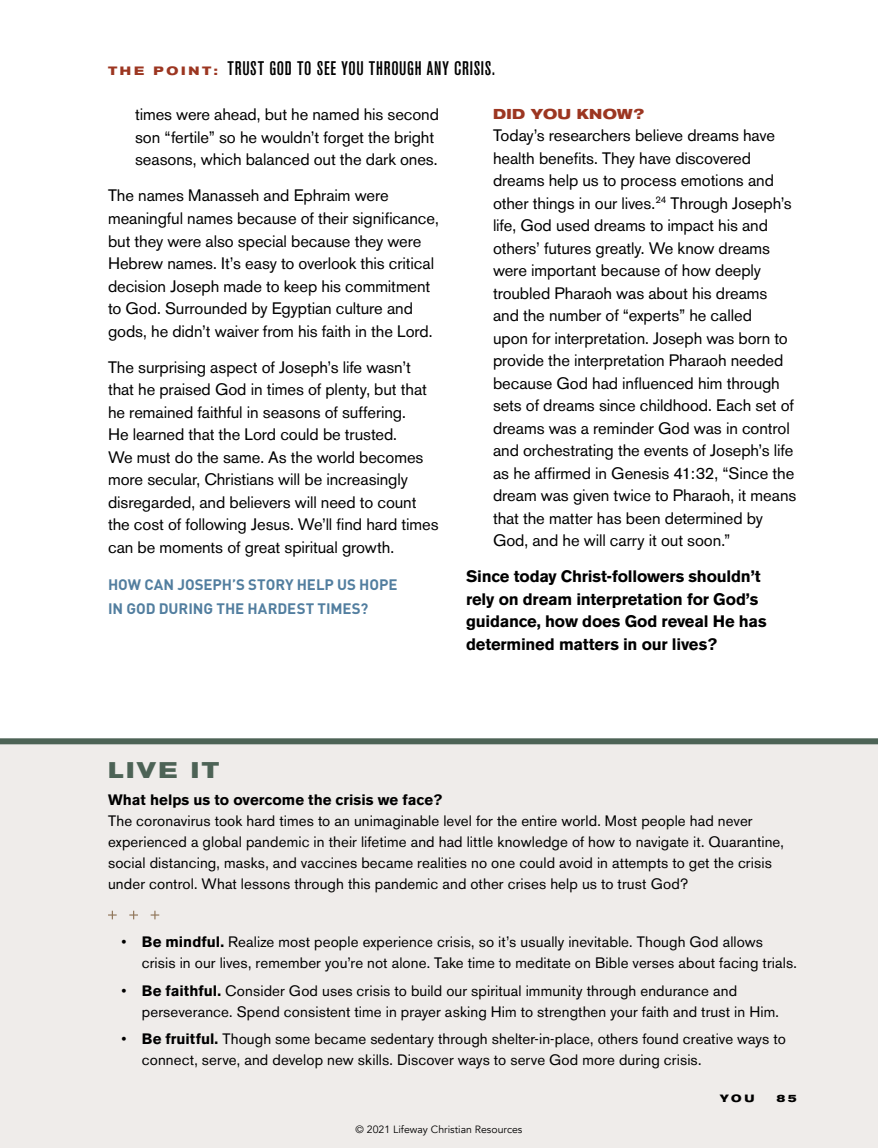
<style>
.page{position:relative;width:878px;height:1148px;background:#fff}
.page>*{position:absolute;margin:0;border:0;box-sizing:border-box;transform-origin:0 0}
.t1{font:700 expanded 22.5px "Akzidenz Grotesk BE";letter-spacing:.11em;color:#4d6356}
.t2{font:500 condensed 19.5px "Akzidenz Grotesk BE";letter-spacing:.035em;color:#000}
.t3{font:16.5px/22.5px "Akzidenz Grotesk BE";letter-spacing:-.005em;color:#000}
.t4{font:700 16.5px/22.5px "Akzidenz Grotesk BE";letter-spacing:-.01em;color:#000}
.t5{font:15px/21px "Akzidenz Grotesk BE";letter-spacing:.01em;color:#000}
.t6{font:700 15px/24px "DIN";color:#527e9f}
.t7{font:700 15px "Akzidenz Grotesk BE";letter-spacing:.005em;color:#000}
.t8{font:700 expanded 14.25px "Akzidenz Grotesk BE";letter-spacing:.025em;color:#9c3621}
.t9{font:10.5px "Avenir";color:#000}
.t10{font:700 expanded 10.5px "Akzidenz Grotesk BE";color:#000}
.s1{font-weight:700;font-stretch:expanded;font-size:12px;color:#9c3621}
.s2{font-weight:700}
</style>
<div class="page">
<div style="left:0;top:741px;width:878px;height:407px;background:#efecea"></div>
<div style="left:0;top:738px;width:878px;height:6px;background:#4d6356"></div>
<svg style="left:108px;top:910px;width:51px;height:9px"></svg>
<p class="t2" style="left:108px;top:58px;width:388px"><span class="s1">T H E P O I N T:</span> TRUST GOD TO SEE YOU THROUGH ANY CRISIS.</p>
<p class="t3" style="left:135px;top:103px;width:305px">times were ahead, but he named his second son “fertile” so he wouldn’t forget the bright seasons, which balanced out the dark ones.</p>
<p class="t3" style="left:108px;top:184px;width:332px">The names Manasseh and Ephraim were meaningful names because of their significance, but they were also special because they were Hebrew names. It’s easy to overlook this critical decision Joseph made to keep his commitment to God. Surrounded by Egyptian culture and gods, he didn’t waiver from his faith in the Lord.</p>
<p class="t3" style="left:108px;top:355px;width:332px">The surprising aspect of Joseph’s life wasn’t that he praised God in times of plenty, but that he remained faithful in seasons of suffering.<br>He learned that the Lord could be trusted.<br>We must do the same. As the world becomes more secular, Christians will be increasingly disregarded, and believers will need to count the cost of following Jesus. We’ll find hard times can be moments of great spiritual growth.</p>
<p class="t6" style="left:108px;top:572px;width:291px">HOW CAN JOSEPH’S STORY HELP US HOPE<br>IN GOD DURING THE HARDEST TIMES?</p>
<p class="t8" style="left:493px;top:105px;width:152px">DID YOU KNOW?</p>
<p class="t3" style="left:493px;top:124px;width:305px">Today’s researchers believe dreams have health benefits. They have discovered dreams help us to process emotions and other things in our lives.<sup>24</sup> Through Joseph’s life, God used dreams to impact his and others’ futures greatly. We know dreams were important because of how deeply troubled Pharaoh was about his dreams and the number of “experts” he called<br>upon for interpretation. Joseph was born to provide the interpretation Pharaoh needed because God had influenced him through sets of dreams since childhood. Each set of dreams was a reminder God was in control and orchestrating the events of Joseph’s life as he affirmed in Genesis 41:32, “Since the dream was given twice to Pharaoh, it means that the matter has been determined by God, and he will carry it out soon.”</p>
<p class="t4" style="left:466px;top:565px;width:302px">Since today Christ-followers shouldn’t rely on dream interpretation for God’s guidance, how does God reveal He has determined matters in our lives?</p>
<h1 class="t1" style="left:108px;top:756px;width:112px">LIVE IT</h1>
<p class="t7" style="left:108px;top:791px;width:335px">What helps us to overcome the crisis we face?</p>
<p class="t5" style="left:108px;top:810px;width:677px">The coronavirus took hard times to an unimaginable level for the entire world. Most people had never experienced a global pandemic in their lifetime and had little knowledge of how to navigate it. Quarantine, social distancing, masks, and vaccines became realities no one could avoid in attempts to get the crisis under control. What lessons through this pandemic and other crises help us to trust God?</p>
<p class="t5" style="left:142px;top:931px;width:656px;text-indent:-20px">• <span class="s2">Be mindful.</span> Realize most people experience crisis, so it’s usually inevitable. Though God allows crisis in our lives, remember you’re not alone. Take time to meditate on Bible verses about facing trials.</p>
<p class="t5" style="left:142px;top:980px;width:638px;text-indent:-20px">• <span class="s2">Be faithful.</span> Consider God uses crisis to build our spiritual immunity through endurance and perseverance. Spend consistent time in prayer asking Him to strengthen your faith and trust in Him.</p>
<p class="t5" style="left:142px;top:1028px;width:645px;text-indent:-20px">• <span class="s2">Be fruitful.</span> Though some became sedentary through shelter-in-place, others found creative ways to connect, serve, and develop new skills. Discover ways to serve God more during crisis.</p>
<p class="t9" style="left:355px;top:1122px;width:168px">© 2021 Lifeway Christian Resources</p>
<p class="t10" style="left:720px;top:1092px;width:36px">YOU</p>
<p class="t10" style="left:776px;top:1092px;width:22px">85</p>
</div>
